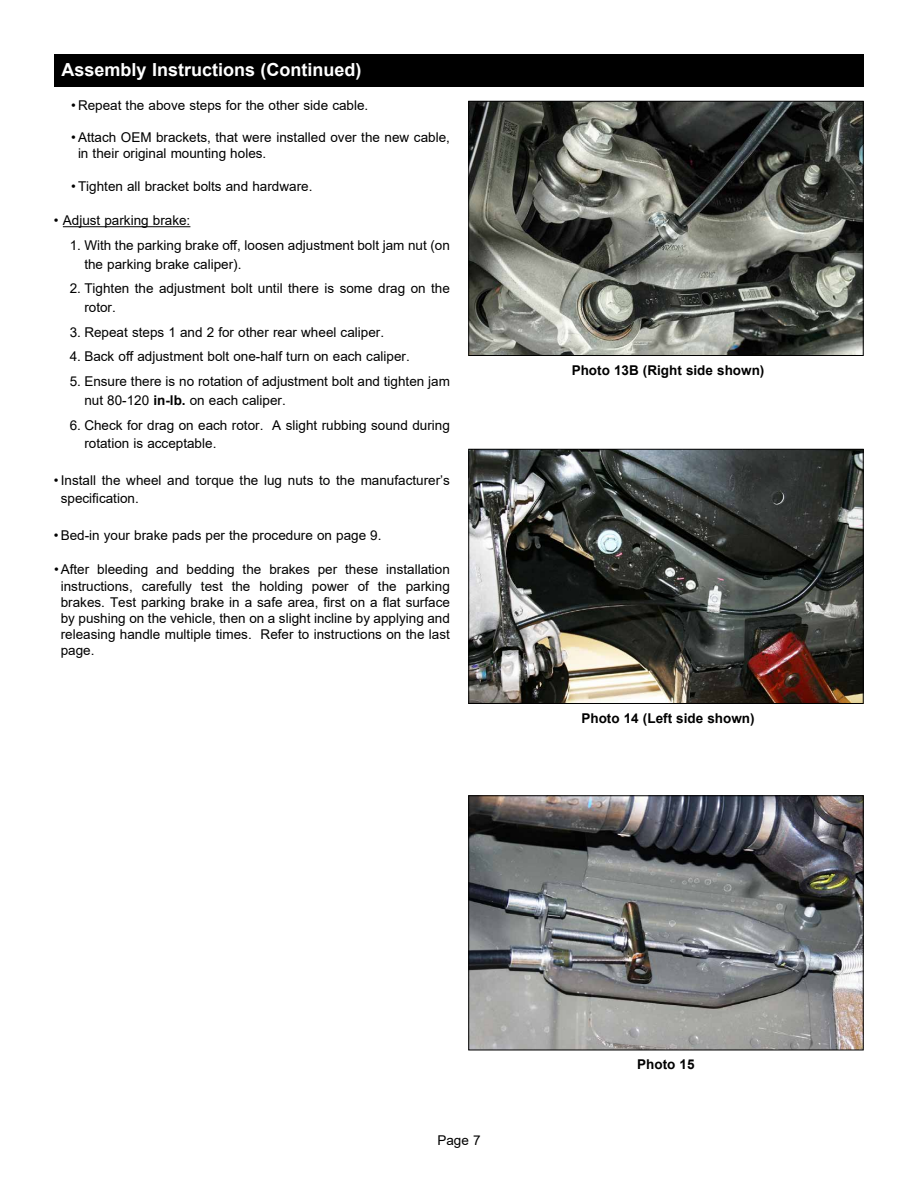
<style>
.page{position:relative;width:918px;height:1188px;background:#fff}
.page>*{position:absolute;margin:0;border:0;box-sizing:border-box;transform-origin:0 0}
.t1{font:700 18px "Arial";color:#fff}
.t2{font:13.5px/16.2px "Arial";color:#000}
.t3{font:700 13.5px "Arial";color:#000}
.s1{font-weight:700}
</style>
<div class="page">
<hr style="left:63px;top:226px;width:127px;height:1px;background:#000">
<img style="left:470px;top:451px;width:392px;height:251px">
<div style="left:468px;top:449px;width:396px;height:255px;border:1px solid #000"></div>
<img style="left:470px;top:103px;width:392px;height:251px">
<div style="left:468px;top:101px;width:396px;height:255px;border:1px solid #000"></div>
<img style="left:470px;top:797px;width:392px;height:251px">
<div style="left:468px;top:795px;width:396px;height:255px;border:1px solid #000"></div>
<div style="left:54px;top:54px;width:810px;height:32px;background:#000"></div>
<h1 class="t1" style="left:62px;top:57px;width:302px">Assembly Instructions (Continued)</h1>
<p class="t2" style="left:71px;top:97px;width:299px">• Repeat the above steps for the other side cable.</p>
<p class="t2" style="left:78px;top:129px;width:373px;text-indent:-7px">•Attach OEM brackets, that were installed over the new cable, in their original mounting holes.</p>
<p class="t2" style="left:71px;top:178px;width:243px">•Tighten all bracket bolts and hardware.</p>
<p class="t2" style="left:54px;top:212px;width:138px">• Adjust parking brake:</p>
<p class="t2" style="left:84px;top:236px;width:367px;line-height:18.3px;text-indent:-15px">1. With the parking brake off, loosen adjustment bolt jam nut (on the parking brake caliper).</p>
<p class="t2" style="left:84px;top:279px;width:367px;line-height:18.3px;text-indent:-15px">2. Tighten the adjustment bolt until there is some drag on the rotor.</p>
<p class="t2" style="left:70px;top:324px;width:316px">3. Repeat steps 1 and 2 for other rear wheel caliper.</p>
<p class="t2" style="left:70px;top:349px;width:342px">4. Back off adjustment bolt one-half turn on each caliper.</p>
<p class="t2" style="left:84px;top:372px;width:367px;line-height:18.3px;text-indent:-15px">5. Ensure there is no rotation of adjustment bolt and tighten jam nut 80-120 <span class="s1">in-lb.</span> on each caliper.</p>
<p class="t2" style="left:84px;top:416px;width:367px;line-height:18.3px;text-indent:-15px">6. Check for drag on each rotor. A slight rubbing sound during rotation is acceptable.</p>
<p class="t2" style="left:61px;top:471px;width:391px;line-height:18.3px;text-indent:-7px">•Install the wheel and torque the lug nuts to the manufacturer’s specification.</p>
<p class="t2" style="left:54px;top:527px;width:329px">•Bed-in your brake pads per the procedure on page 9.</p>
<p class="t2" style="left:61px;top:561px;width:391px;text-align:justify;text-indent:-7px">•After bleeding and bedding the brakes per these installation instructions, carefully test the holding power of the parking brakes. Test parking brake in a safe area, first on a flat surface by pushing on the vehicle, then on a slight incline by applying and releasing handle multiple times. Refer to instructions on the last page.</p>
<p class="t3" style="left:572px;top:360px;width:194px">Photo 13B (Right side shown)</p>
<p class="t3" style="left:581px;top:708px;width:175px">Photo 14 (Left side shown)</p>
<p class="t2" style="left:437px;top:1132px;width:45px">Page 7</p>
<p class="t3" style="left:637px;top:1055px;width:59px">Photo 15</p>
</div>
